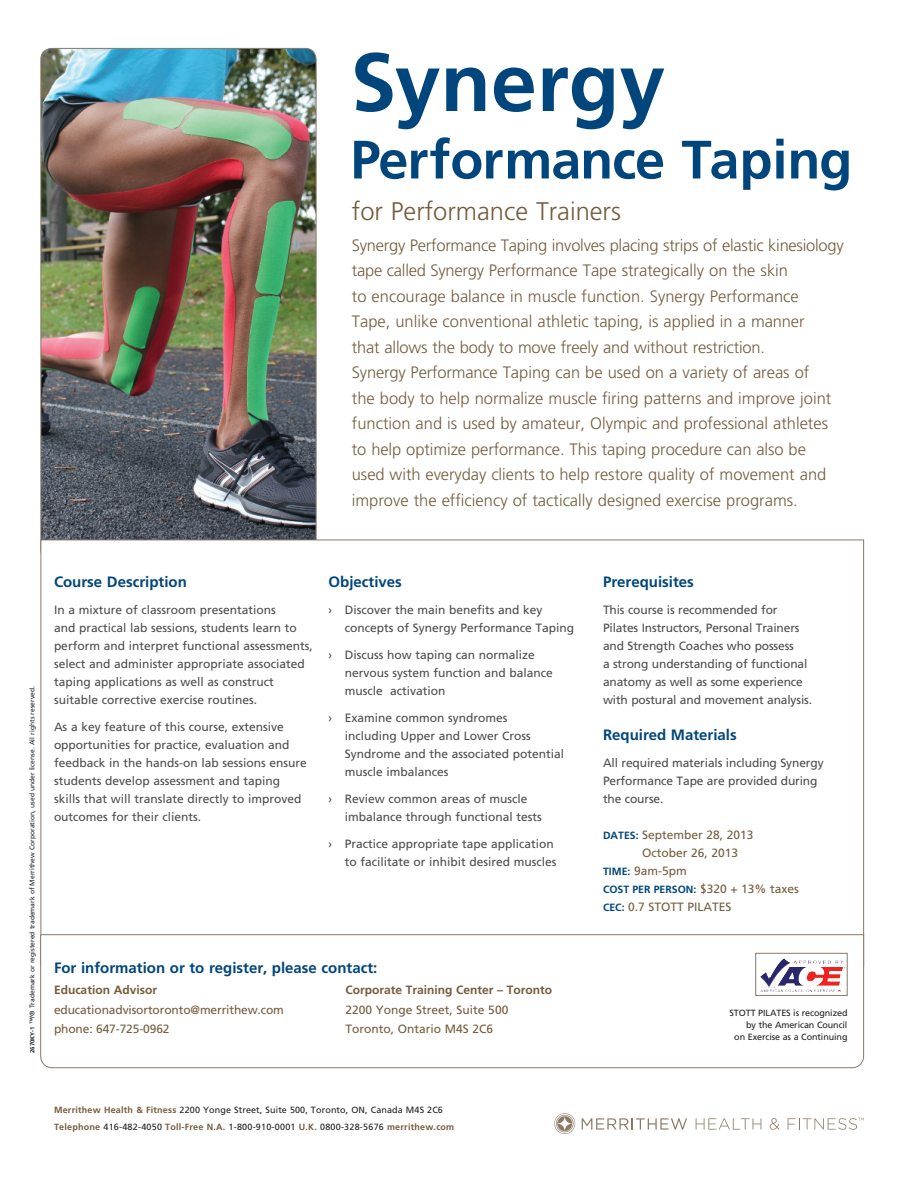
<style>
.page{position:relative;width:918px;height:1188px;background:#fff}
.page>*{position:absolute;margin:0;border:0;box-sizing:border-box;transform-origin:0 0}
.t1{font:700 82.5px "Frutiger LT Std";color:#00467c}
.t2{font:700 54px "Frutiger LT Std";letter-spacing:-.02em;color:#00467c}
.t3{font:300 25.5px "Frutiger LT Std";color:#755c3d}
.t4{font:300 16.5px/25.5px "Frutiger LT Std";color:#755c3d}
.t5{font:700 15px "Frutiger LT Std";color:#00467c}
.t6{font:12px/18px "Frutiger LT Std";color:#4b4c4d}
.t7{font:12px/19.5px "Frutiger LT Std";color:#755c3d}
.t8{font:700 12px "Frutiger LT Std";color:#755c3d}
.t9{font:700 10.5px "Frutiger LT Std";color:#00467c}
.t10{font:9px/16.5px "Frutiger LT Std";letter-spacing:.015em;color:#231f20}
.t11{font:9px/12px "Frutiger LT Std";letter-spacing:-.01em;color:#231f20;text-align:right}
.t12{font:6.75px "Frutiger LT Std";color:#231f20}
.s1{font-weight:700;font-size:6px}
.s2{font-weight:700;color:#755c3d}
.s3{font-weight:700;font-size:10.5px;color:#00467c}
.s4{font-weight:400;font-size:12px;color:#755c3d}
</style>
<div class="page">
<img style="left:41px;top:48px;width:275px;height:492px">
<svg style="left:40px;top:934px;width:824px;height:134px"></svg>
<svg style="left:758px;top:955px;width:87px;height:39px"></svg>
<img style="left:760px;top:958px;width:83px;height:30px">
<div style="left:756px;top:953px;width:91px;height:43px;border:1px solid #877a68"></div>
<svg style="left:554px;top:1113px;width:21px;height:21px"></svg>
<svg style="left:582px;top:1118px;width:105px;height:12px"></svg>
<svg style="left:696px;top:1118px;width:65px;height:12px"></svg>
<svg style="left:770px;top:1118px;width:10px;height:12px"></svg>
<svg style="left:788px;top:1118px;width:76px;height:12px"></svg>
<h1 class="t1" style="left:350px;top:49px;width:316px">Synergy</h1>
<h2 class="t2" style="left:350px;top:138px;width:503px">Performance Taping</h2>
<h3 class="t3" style="left:352px;top:201px;width:271px">for Performance Trainers</h3>
<p class="t4" style="left:352px;top:234px;width:493px">Synergy Performance Taping involves placing strips of elastic kinesiology tape called Synergy Performance Tape strategically on the skin<br>to encourage balance in muscle function. Synergy Performance<br>Tape, unlike conventional athletic taping, is applied in a manner<br>that allows the body to move freely and without restriction.<br>Synergy Performance Taping can be used on a variety of areas of<br>the body to help normalize muscle firing patterns and improve joint function and is used by amateur, Olympic and professional athletes to help optimize performance. This taping procedure can also be<br>used with everyday clients to help restore quality of movement and improve the efficiency of tactically designed exercise programs.</p>
<p class="t12" style="left:29px;top:1053px;width:368px;rotate:-90deg"><span class="s1">2670KY-1</span> ™/® Trademark or registered trademark of Merrithew Corporation, used under license. All rights reserved.</p>
<p class="t5" style="left:54px;top:576px;width:134px">Course Description</p>
<p class="t6" style="left:54px;top:602px;width:260px">In a mixture of classroom presentations<br>and practical lab sessions, students learn to perform and interpret functional assessments, select and administer appropriate associated taping applications as well as construct suitable corrective exercise routines.</p>
<p class="t6" style="left:54px;top:719px;width:254px">As a key feature of this course, extensive opportunities for practice, evaluation and feedback in the hands-on lab sessions ensure students develop assessment and taping skills that will translate directly to improved outcomes for their clients.</p>
<p class="t5" style="left:328px;top:576px;width:75px">Objectives</p>
<p class="t6" style="left:345px;top:602px;width:231px;text-indent:-16px">› Discover the main benefits and key concepts of Synergy Performance Taping</p>
<p class="t6" style="left:345px;top:647px;width:210px;text-indent:-16px">› Discuss how taping can normalize nervous system function and balance muscle activation</p>
<p class="t6" style="left:345px;top:710px;width:221px;text-indent:-16px">› Examine common syndromes<br>including Upper and Lower Cross<br>Syndrome and the associated potential muscle imbalances</p>
<p class="t6" style="left:345px;top:791px;width:199px;text-indent:-16px">› Review common areas of muscle imbalance through functional tests</p>
<p class="t6" style="left:328px;top:836px;width:229px;text-align:right">› Practice appropriate tape application to facilitate or inhibit desired muscles</p>
<p class="t5" style="left:54px;top:962px;width:325px">For information or to register, please contact:</p>
<p class="t8" style="left:54px;top:985px;width:105px">Education Advisor</p>
<p class="t7" style="left:54px;top:1001px;width:231px">educationadvisortoronto@merrithew.com phone: 647-725-0962</p>
<p class="t8" style="left:346px;top:985px;width:208px">Corporate Training Center – Toronto</p>
<p class="t7" style="left:346px;top:1001px;width:164px">2200 Yonge Street, Suite 500<br>Toronto, Ontario M4S 2C6</p>
<p class="t10" style="left:54px;top:1103px;width:402px"><span class="s2">Merrithew Health &amp; Fitness</span> 2200 Yonge Street, Suite 500, Toronto, ON, Canada M4S 2C6<br><span class="s2">Telephone</span> 416-482-4050 <span class="s2">Toll-Free N.A.</span> 1-800-910-0001 <span class="s2">U.K.</span> 0800-328-5676 <span class="s2">merrithew.com</span></p>
<p class="t5" style="left:603px;top:576px;width:92px">Prerequisites</p>
<p class="t6" style="left:603px;top:602px;width:211px">This course is recommended for Pilates Instructors, Personal Trainers and Strength Coaches who possess<br>a strong understanding of functional anatomy as well as some experience with postural and movement analysis.</p>
<p class="t5" style="left:603px;top:729px;width:135px">Required Materials</p>
<p class="t6" style="left:603px;top:755px;width:222px">All required materials including Synergy<br>Performance Tape are provided during the course.</p>
<p class="t7" style="left:603px;top:826px;width:152px"><span class="s3">DATES :</span> September 28, 2013</p>
<p class="t7" style="left:642px;top:844px;width:98px">October 26, 2013</p>
<p class="t7" style="left:603px;top:862px;width:85px"><span class="s3">TIME :</span> 9am-5pm</p>
<p class="t9" style="left:603px;top:885px;width:197px">COST PER PERSON: <span class="s4">$320 + 13% taxes</span></p>
<p class="t7" style="left:603px;top:898px;width:130px"><span class="s3">CEC:</span> 0.7 STOTT PILATES</p>
<p class="t11" style="left:730px;top:1008px;width:119px">STOTT PILATES is recognized by the American Council<br>on Exercise as a Continuing</p>
</div>
